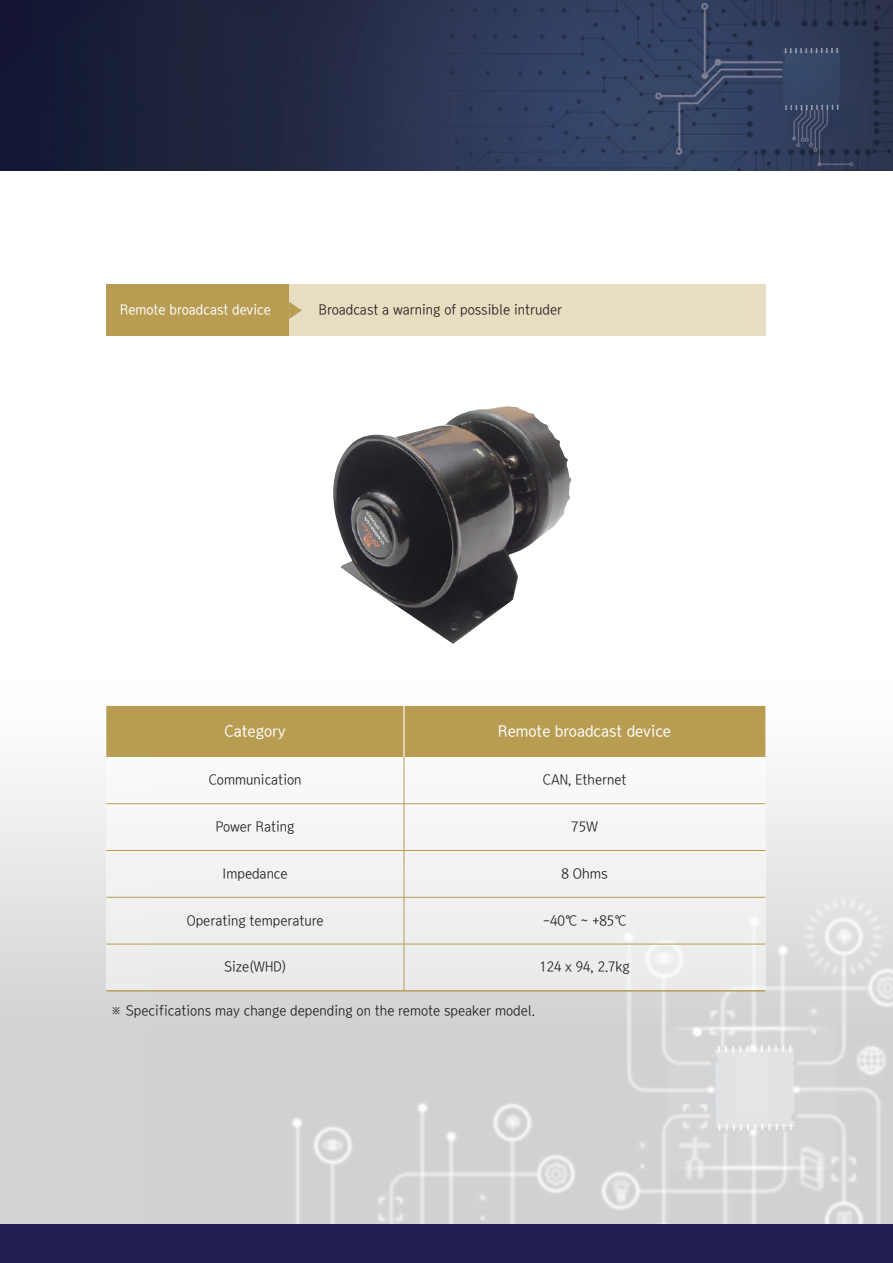
<style>
.page{position:relative;width:893px;height:1263px;background:#fff}
.page>*{position:absolute;margin:0;border:0;box-sizing:border-box;transform-origin:0 0}
.t1{font:15px "Korean GD13 R";color:#fff}
.t2{font:13.5px "Korean GD12 R";color:#231f20}
.t3{font:13.5px "Korean GD13 R";color:#fff}
</style>
<div class="page">
<img style="left:0;top:0;width:893px;height:170px">
<div style="left:0;top:680px;width:893px;height:583px;background:linear-gradient(to bottom,#fdfdfd,#bfc1c4)"></div>
<img style="left:151px;top:757px;width:742px;height:468px">
<div style="left:106px;top:706px;width:659px;height:285px;background:#f2f2f3"></div>
<div style="left:0;top:1225px;width:893px;height:38px;background:#221f50"></div>
<div style="left:217px;top:285px;width:548px;height:51px;background:#e7ddc0"></div>
<div style="left:106px;top:285px;width:183px;height:51px;background:#b79c52"></div>
<svg style="left:289px;top:302px;width:13px;height:17px"></svg>
<div style="left:106px;top:706px;width:659px;height:51px;background:#b79c52"></div>
<hr style="left:106px;top:990px;width:298px;height:1px;background:#b79c52">
<hr style="left:404px;top:990px;width:361px;height:1px;background:#b79c52">
<hr style="left:403px;top:706px;width:1px;height:51px;background:#fff">
<hr style="left:404px;top:757px;width:1px;height:46px;background:#b79c52">
<hr style="left:404px;top:804px;width:1px;height:46px;background:#b79c52">
<hr style="left:404px;top:851px;width:1px;height:46px;background:#b79c52">
<hr style="left:404px;top:897px;width:1px;height:47px;background:#b79c52">
<hr style="left:404px;top:944px;width:1px;height:46px;background:#b79c52">
<hr style="left:106px;top:803px;width:298px;height:1px;background:#b79c52">
<hr style="left:404px;top:803px;width:361px;height:1px;background:#b79c52">
<hr style="left:106px;top:850px;width:298px;height:1px;background:#b79c52">
<hr style="left:404px;top:850px;width:361px;height:1px;background:#b79c52">
<hr style="left:106px;top:897px;width:298px;height:1px;background:#b79c52">
<hr style="left:404px;top:897px;width:361px;height:1px;background:#b79c52">
<hr style="left:106px;top:944px;width:298px;height:1px;background:#b79c52">
<hr style="left:404px;top:944px;width:361px;height:1px;background:#b79c52">
<img style="left:333px;top:407px;width:238px;height:237px">
<p class="t3" style="left:120px;top:303px;width:152px">Remote broadcast device</p>
<p class="t2" style="left:319px;top:303px;width:245px">Broadcast a warning of possible intruder</p>
<p class="t1" style="left:224px;top:723px;width:63px">Category</p>
<p class="t1" style="left:498px;top:723px;width:174px">Remote broadcast device</p>
<p class="t2" style="left:209px;top:773px;width:94px">Communication</p>
<p class="t2" style="left:543px;top:773px;width:85px">CAN, Ethernet</p>
<p class="t2" style="left:216px;top:820px;width:80px">Power Rating</p>
<p class="t2" style="left:571px;top:820px;width:29px">75W</p>
<p class="t2" style="left:223px;top:867px;width:67px">Impedance</p>
<p class="t2" style="left:561px;top:867px;width:48px">8 Ohms</p>
<p class="t2" style="left:187px;top:913px;width:138px">Operating temperature</p>
<p class="t2" style="left:543px;top:913px;width:85px">-40℃ ~ +85℃</p>
<p class="t2" style="left:224px;top:960px;width:64px">Size(WHD)</p>
<p class="t2" style="left:539px;top:960px;width:92px">124 x 94, 2.7kg</p>
<p class="t2" style="left:111px;top:1004px;width:426px">※ Specifications may change depending on the remote speaker model.</p>
</div>
